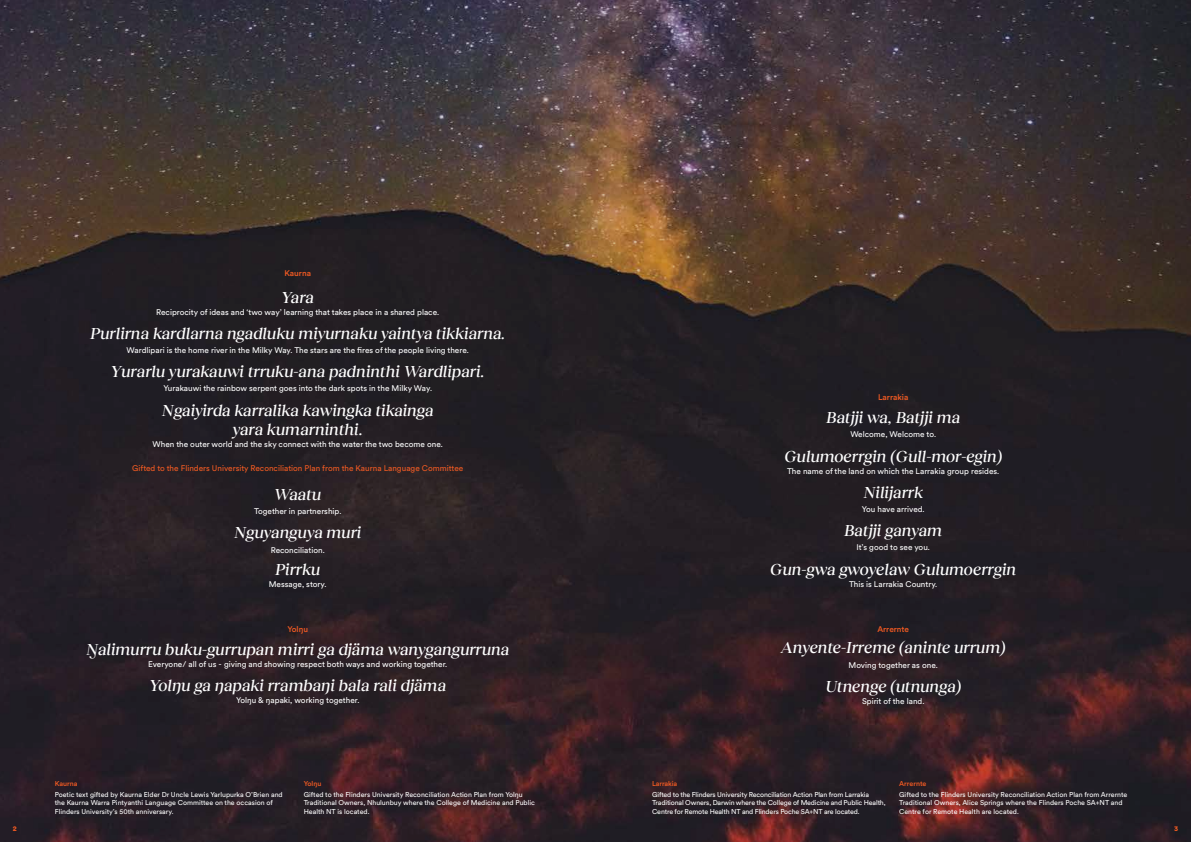
<style>
.page{position:relative;width:1191px;height:842px;background:#fff}
.page>*{position:absolute;margin:0;border:0;box-sizing:border-box;transform-origin:0 0}
.t1{font:italic 500 16.3px/19.6px "Reckless Neue";color:#fff;text-align:center}
.t2{font:8.2px "Circular XX";color:#fff}
.t3{font:8.2px "Circular XX";color:#f15a22}
.t4{font:500 8.2px "Circular XX";color:#f15a22}
.t5{font:7px/8.4px "Circular XX";color:#fff}
.t6{font:7px/8.4px "Circular XX";letter-spacing:-.02em;color:#fff}
.t7{font:500 7px "Circular XX";letter-spacing:-.005em;color:#f15a22}
.t8{font:900 7px "Circular XX";color:#f15a22}
</style>
<div class="page">
<img style="left:0;top:0;width:1191px;height:842px">
<p class="t4" style="left:284px;top:267px;width:28px">Kaurna</p>
<h1 class="t1" style="left:281px;top:286px;width:34px">Yara</h1>
<p class="t2" style="left:156px;top:306px;width:284px">Reciprocity of ideas and ‘two way’ learning that takes place in a shared place.</p>
<h1 class="t1" style="left:90px;top:322px;width:417px">Purlirna kardlarna ngadluku miyurnaku yaintya tikkiarna.</h1>
<p class="t2" style="left:127px;top:345px;width:344px">Wardlipari is the home river in the Milky Way. The stars are the fires of the people living there.</p>
<h1 class="t1" style="left:111px;top:361px;width:375px">Yurarlu yurakauwi trruku-ana padninthi Wardlipari.</h1>
<p class="t2" style="left:163px;top:383px;width:270px">Yurakauwi the rainbow serpent goes into the dark spots in the Milky Way.</p>
<h1 class="t1" style="left:162px;top:399px;width:273px">Ngaiyirda karralika kawingka tikainga yara kumarninthi.</h1>
<p class="t2" style="left:153px;top:439px;width:292px">When the outer world and the sky connect with the water the two become one.</p>
<p class="t3" style="left:132px;top:463px;width:333px">Gifted to the Flinders University Reconciliation Plan from the Kaurna Language Committee</p>
<h1 class="t1" style="left:274px;top:483px;width:48px">Waatu</h1>
<p class="t2" style="left:254px;top:506px;width:89px">Together in partnership.</p>
<h1 class="t1" style="left:234px;top:522px;width:129px">Nguyanguya muri</h1>
<p class="t2" style="left:271px;top:544px;width:55px">Reconciliation.</p>
<h1 class="t1" style="left:275px;top:558px;width:47px">Pirrku</h1>
<p class="t2" style="left:269px;top:578px;width:59px">Message, story.</p>
<p class="t4" style="left:287px;top:623px;width:22px">Yolŋu</p>
<h1 class="t1" style="left:86px;top:638px;width:425px">Ŋalimurru buku-gurrupan mirri ga djäma wanygangurruna</h1>
<p class="t2" style="left:148px;top:659px;width:300px">Everyone/ all of us - giving and showing respect both ways and working together.</p>
<h1 class="t1" style="left:149px;top:675px;width:298px">Yolŋu ga ŋapaki rrambaŋi bala rali djäma</h1>
<p class="t2" style="left:236px;top:695px;width:125px">Yolŋu &amp; ŋapaki, working together.</p>
<p class="t7" style="left:55px;top:778px;width:24px">Kaurna</p>
<p class="t5" style="left:55px;top:790px;width:229px">Poetic text gifted by Kaurna Elder Dr Uncle Lewis Yarlupurka O’Brien and the Kaurna Warra Pintyanthi Language Committee on the occasion of<br>Flinders University’s 50th anniversary.</p>
<p class="t7" style="left:304px;top:778px;width:19px">Yolŋu</p>
<p class="t5" style="left:304px;top:790px;width:233px">Gifted to the Flinders University Reconciliation Action Plan from Yolŋu<br>Traditional Owners, Nhulunbuy where the College of Medicine and Public<br>Health NT is located.</p>
<p class="t4" style="left:878px;top:391px;width:32px">Larrakia</p>
<h1 class="t1" style="left:826px;top:407px;width:135px">Batjji wa, Batjji ma</h1>
<p class="t2" style="left:850px;top:429px;width:87px">Welcome, Welcome to.</p>
<h1 class="t1" style="left:784px;top:445px;width:219px">Gulumoerrgin (Gull-mor-egin)</h1>
<p class="t2" style="left:787px;top:465px;width:213px">The name of the land on which the Larrakia group resides.</p>
<h1 class="t1" style="left:863px;top:481px;width:61px">Nilijarrk</h1>
<p class="t2" style="left:861px;top:504px;width:64px">You have arrived.</p>
<h1 class="t1" style="left:844px;top:520px;width:100px">Batjji ganyam</h1>
<p class="t2" style="left:856px;top:542px;width:75px">It’s good to see you.</p>
<h1 class="t1" style="left:770px;top:558px;width:247px">Gun-gwa gwoyelaw Gulumoerrgin</h1>
<p class="t2" style="left:849px;top:578px;width:90px">This is Larrakia Country.</p>
<p class="t4" style="left:877px;top:623px;width:33px">Arrernte</p>
<h1 class="t1" style="left:781px;top:637px;width:226px">Anyente-Irreme (aninte urrum)</h1>
<p class="t2" style="left:848px;top:659px;width:91px">Moving together as one.</p>
<h1 class="t1" style="left:825px;top:675px;width:137px">Utnenge (utnunga)</h1>
<p class="t2" style="left:862px;top:695px;width:64px">Spirit of the land.</p>
<p class="t7" style="left:652px;top:778px;width:26px">Larrakia</p>
<p class="t6" style="left:652px;top:790px;width:235px">Gifted to the Flinders University Reconciliation Action Plan from Larrakia<br>Traditional Owners, Darwin where the College of Medicine and Public Health,<br>Centre for Remote Health NT and Flinders Poche SA+NT are located.</p>
<p class="t7" style="left:899px;top:778px;width:29px">Arrernte</p>
<p class="t5" style="left:899px;top:790px;width:230px">Gifted to the Flinders University Reconciliation Action Plan from Arrernte<br>Traditional Owners, Alice Springs where the Flinders Poche SA+NT and<br>Centre for Remote Health are located.</p>
<p class="t8" style="left:13px;top:823px;width:6px">2</p>
<p class="t8" style="left:1174px;top:823px;width:6px">3</p>
</div>
